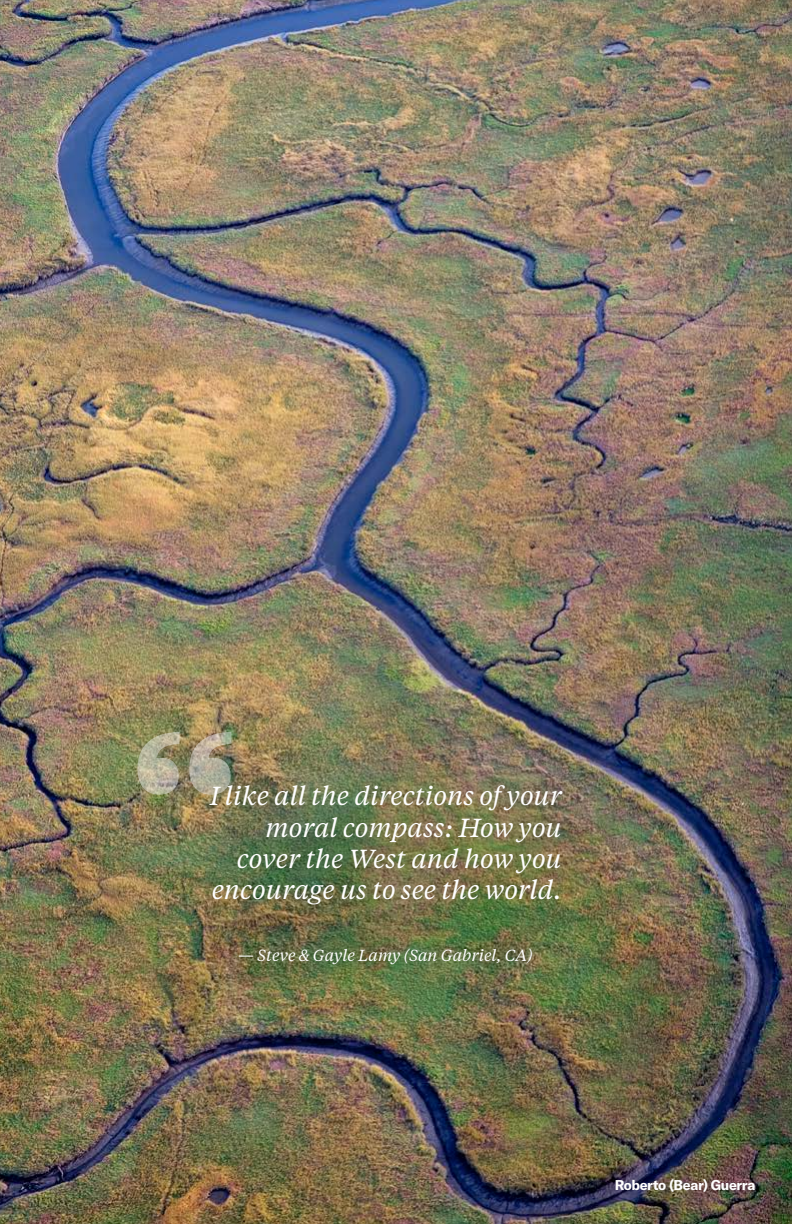
<style>
.page{position:relative;width:792px;height:1224px;background:#fff}
.page>*{position:absolute;margin:0;border:0;box-sizing:border-box;transform-origin:0 0}
.t1{font:700 201.6px "Tiempos Text";color:#fff}
.t2{font:italic 26px/31.2px "Tiempos Text";color:#fff;text-align:right}
.t3{font:italic 16px "Tiempos Text";color:#fff}
.t4{font:700 14px "GT America";letter-spacing:-.025em;color:#fff}
</style>
<div class="page">
<img style="left:0;top:0;width:792px;height:1224px">
<div style="left:154px;top:721px;width:471px;height:308px;background:#000;opacity:.75"></div>
<h1 class="t1" style="left:124px;top:673px;width:118px">“</h1>
<p class="t2" style="left:210px;top:779px;width:353px">I like all the directions of your moral compass: How you cover the West and how you encourage us to see the world.</p>
<p class="t3" style="left:238px;top:945px;width:296px">— Steve &amp; Gayle Lamy (San Gabriel, CA)</p>
<p class="t4" style="left:615px;top:1176px;width:142px">Roberto (Bear) Guerra</p>
</div>
